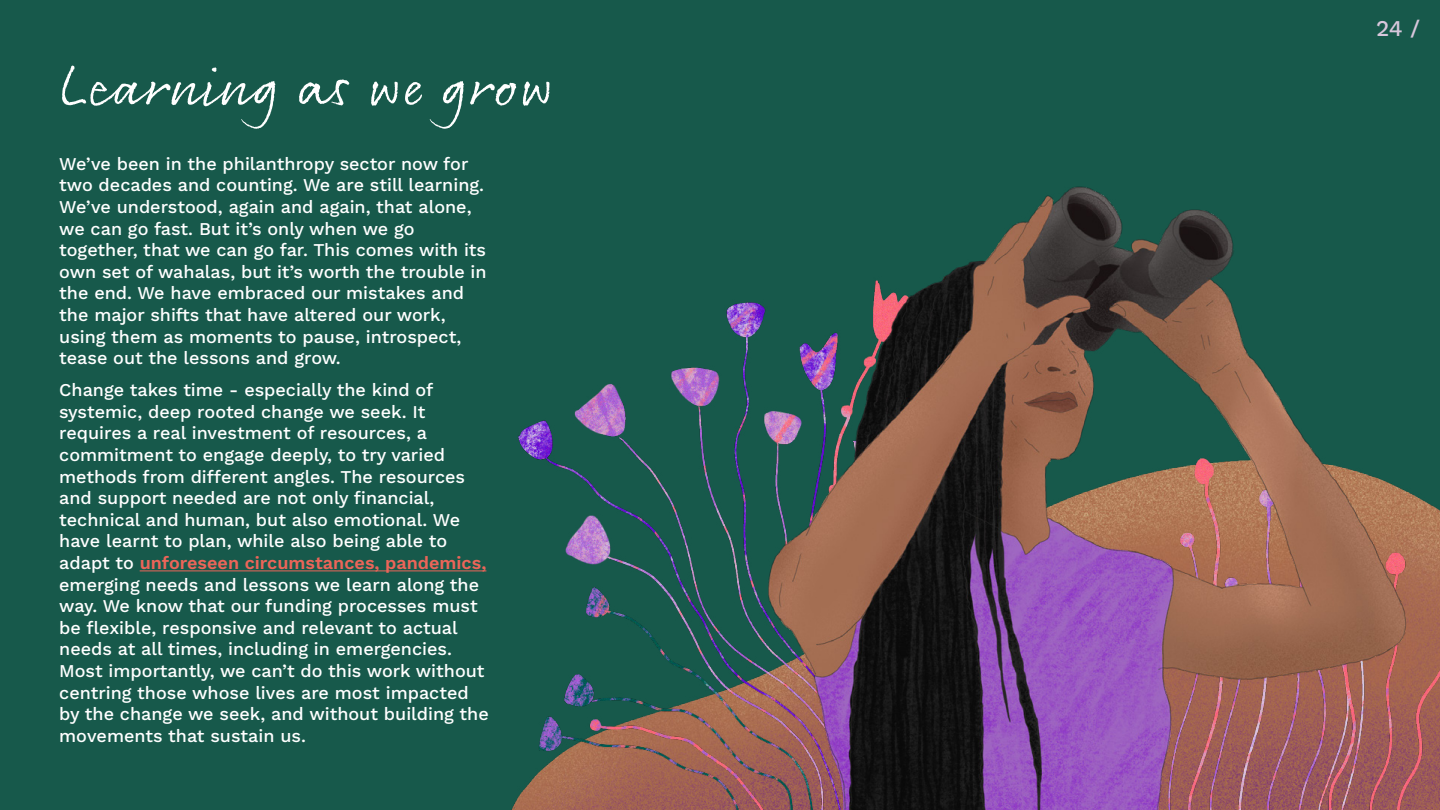
<style>
.page{position:relative;width:1440px;height:810px;background:#17594b}
.page>*{position:absolute;margin:0;border:0;box-sizing:border-box;transform-origin:0 0}
.t1{font:60px "Rollerscript Rough";color:#fff}
.t2{font:500 22.5px "Work Sans";color:#d8c7dc}
.t3{font:500 18px/21.6px "Work Sans";color:#fff}
.s1{font-weight:600;color:#ec6559}
</style>
<div class="page">
<img style="left:515px;top:306px;width:925px;height:504px">
<img style="left:732px;top:186px;width:703px;height:624px">
<hr style="left:140px;top:570px;width:346px;height:1px;background:#ec6559">
<h1 class="t1" style="left:60px;top:48px;width:496px">Learning as we grow</h1>
<p class="t3" style="left:59px;top:152px;width:429px">We’ve been in the philanthropy sector now for two decades and counting. We are still learning.<br>We’ve understood, again and again, that alone, we can go fast. But it’s only when we go together, that we can go far. This comes with its own set of wahalas, but it’s worth the trouble in the end. We have embraced our mistakes and the major shifts that have altered our work, using them as moments to pause, introspect, tease out the lessons and grow.</p>
<p class="t3" style="left:59px;top:379px;width:431px">Change takes time - especially the kind of systemic, deep rooted change we seek. It requires a real investment of resources, a commitment to engage deeply, to try varied methods from different angles. The resources and support needed are not only financial, technical and human, but also emotional. We have learnt to plan, while also being able to adapt to <span class="s1">unforeseen circumstances, pandemics, </span>emerging needs and lessons we learn along the way. We know that our funding processes must be flexible, responsive and relevant to actual needs at all times, including in emergencies.<br>Most importantly, we can’t do this work without centring those whose lives are most impacted by the change we seek, and without building the movements that sustain us.</p>
<p class="t2" style="left:1376px;top:11px;width:45px">24 /</p>
</div>
